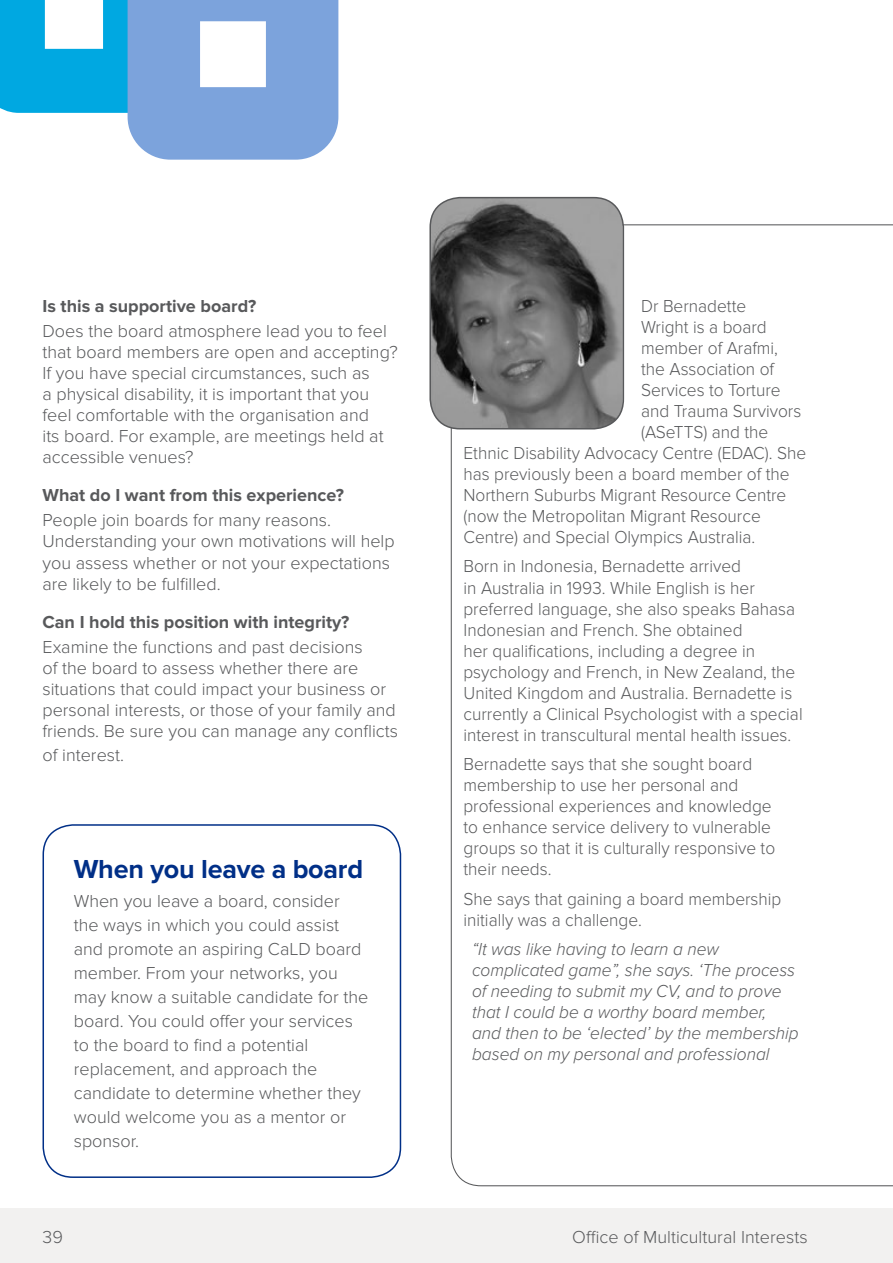
<style>
.page{position:relative;width:893px;height:1263px;background:#fff}
.page>*{position:absolute;margin:0;border:0;box-sizing:border-box;transform-origin:0 0}
.Section_Heading{font:700 27px "Proxima Nova";letter-spacing:-.01em;color:#002f87}
.Body_Copy_-_Light{font:300 18px/21px "Proxima Nova";color:#58595b}
.Body_Copy_-_Light-2{font:300 18px/21px "Proxima Nova";color:#58595b;scale:.96 1}
.Body_Copy_-_Light-3{font:italic 300 18px/21px "Proxima Nova";color:#58595b;scale:.96 1}
.Section_Subheading_l{font:700 18px "Proxima Nova";color:#58595b}
</style>
<div class="page">
<svg style="left:0;top:0;width:338px;height:160px"></svg>
<svg style="left:451px;top:224px;width:442px;height:962px"></svg>
<img style="left:431px;top:198px;width:192px;height:231px">
<div style="left:429px;top:197px;width:195px;height:232px;border:2px solid #58595b;border-radius:30px"></div>
<div style="left:0;top:1208px;width:893px;height:55px;background:#f2f1f0"></div>
<div style="left:43px;top:824px;width:358px;height:354px;border:2px solid #002f87;border-radius:30px"></div>
<p class="Section_Subheading_l" style="left:43px;top:295px;width:215px">Is this a supportive board?</p>
<p class="Body_Copy_-_Light" style="left:43px;top:321px;width:357px">Does the board atmosphere lead you to feel that board members are open and accepting?<br>If you have special circumstances, such as<br>a physical disability, it is important that you feel comfortable with the organisation and<br>its board. For example, are meetings held at accessible venues?</p>
<p class="Section_Subheading_l" style="left:43px;top:485px;width:303px">What do I want from this experience?</p>
<p class="Body_Copy_-_Light" style="left:43px;top:510px;width:354px">People join boards for many reasons.<br>Understanding your own motivations will help you assess whether or not your expectations are likely to be fulfilled.</p>
<p class="Section_Subheading_l" style="left:43px;top:611px;width:308px">Can I hold this position with integrity?</p>
<p class="Body_Copy_-_Light" style="left:43px;top:636px;width:357px">Examine the functions and past decisions<br>of the board to assess whether there are situations that could impact your business or personal interests, or those of your family and friends. Be sure you can manage any conflicts</p>
<p class="Body_Copy_-_Light" style="left:43px;top:744px;width:83px">of interest.</p>
<p class="Section_Heading" style="left:74px;top:854px;width:291px">When you leave a board</p>
<p class="Body_Copy_-_Light" style="left:74px;top:889px;width:296px;line-height:24px">When you leave a board, consider the ways in which you could assist and promote an aspiring CaLD board member. From your networks, you may know a suitable candidate for the board. You could offer your services to the board to find a potential replacement, and approach the candidate to determine whether they would welcome you as a mentor or sponsor.</p>
<p class="Body_Copy_-_Light-2" style="left:641px;top:296px;width:111px">Dr Bernadette</p>
<p class="Body_Copy_-_Light-2" style="left:641px;top:317px;width:132px">Wright is a board</p>
<p class="Body_Copy_-_Light-2" style="left:641px;top:338px;width:144px">member of Arafmi,</p>
<p class="Body_Copy_-_Light-2" style="left:641px;top:359px;width:140px">the Association of</p>
<p class="Body_Copy_-_Light-2" style="left:641px;top:380px;width:147px">Services to Torture</p>
<p class="Body_Copy_-_Light-2" style="left:641px;top:401px;width:168px">and Trauma Survivors</p>
<p class="Body_Copy_-_Light-2" style="left:641px;top:422px;width:134px">(ASeTTS) and the</p>
<p class="Body_Copy_-_Light-2" style="left:463px;top:443px;width:358px">Ethnic Disability Advocacy Centre (EDAC). She</p>
<p class="Body_Copy_-_Light-2" style="left:463px;top:464px;width:341px">has previously been a board member of the</p>
<p class="Body_Copy_-_Light-2" style="left:463px;top:485px;width:338px">Northern Suburbs Migrant Resource Centre</p>
<p class="Body_Copy_-_Light-2" style="left:463px;top:506px;width:311px">(now the Metropolitan Migrant Resource</p>
<p class="Body_Copy_-_Light-2" style="left:463px;top:527px;width:306px">Centre) and Special Olympics Australia.</p>
<p class="Body_Copy_-_Light-2" style="left:463px;top:556px;width:355px">Born in Indonesia, Bernadette arrived<br>in Australia in 1993. While English is her preferred language, she also speaks Bahasa Indonesian and French. She obtained<br>her qualifications, including a degree in psychology and French, in New Zealand, the United Kingdom and Australia. Bernadette is currently a Clinical Psychologist with a special interest in transcultural mental health issues.</p>
<p class="Body_Copy_-_Light-2" style="left:463px;top:754px;width:326px">Bernadette says that she sought board membership to use her personal and professional experiences and knowledge to enhance service delivery to vulnerable groups so that it is culturally responsive to their needs.</p>
<p class="Body_Copy_-_Light-2" style="left:463px;top:888px;width:333px">She says that gaining a board membership initially was a challenge.</p>
<p class="Body_Copy_-_Light-3" style="left:472px;top:939px;width:342px">“It was like having to learn a new complicated game”, she says. ‘The process of needing to submit my CV, and to prove that I could be a worthy board member, and then to be ‘elected’ by the membership based on my personal and professional</p>
<p class="Body_Copy_-_Light" style="left:43px;top:1227px;width:22px">39</p>
<p class="Body_Copy_-_Light" style="left:572px;top:1227px;width:237px">Office of Multicultural Interests</p>
</div>
